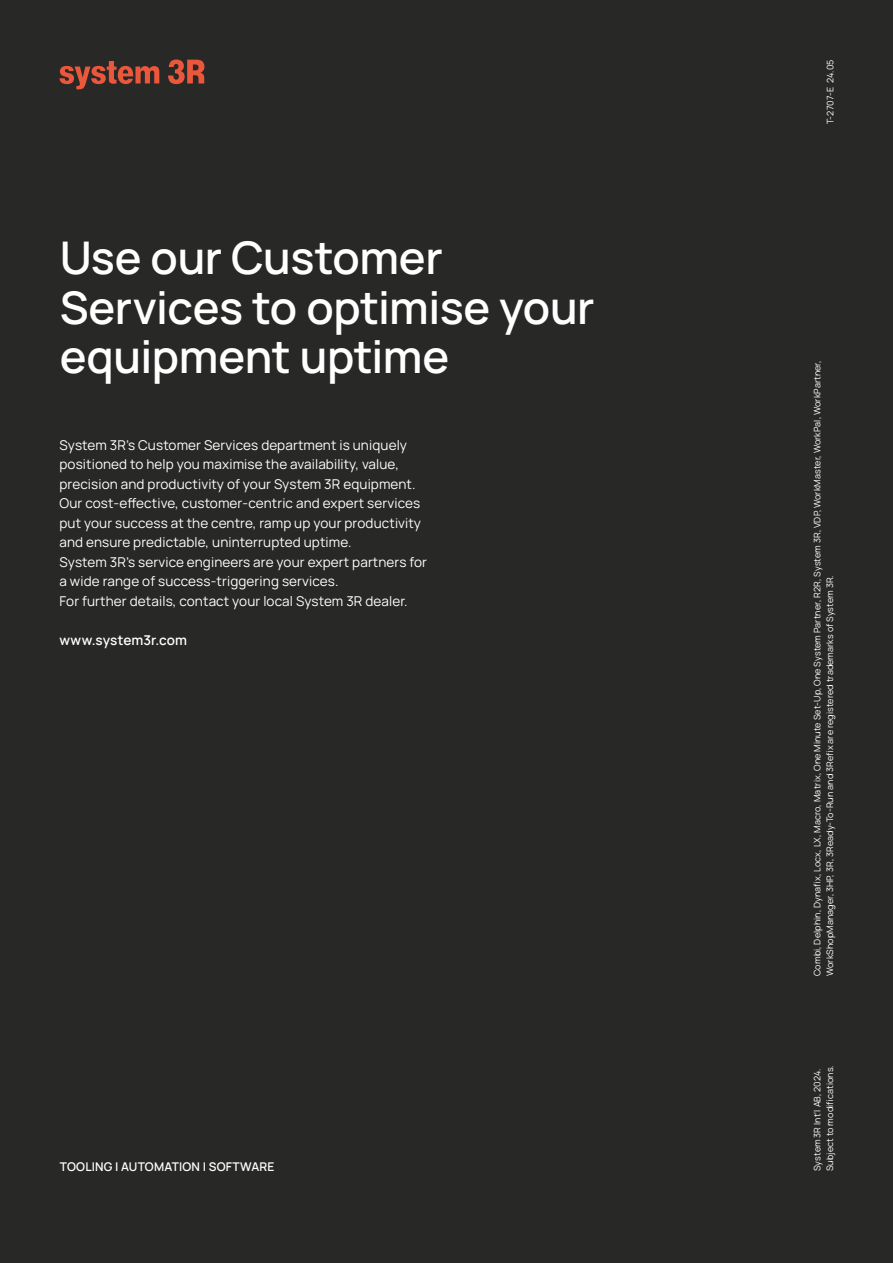
<style>
.page{position:relative;width:893px;height:1263px;background:#282827}
.page>*{position:absolute;margin:0;border:0;box-sizing:border-box;transform-origin:0 0}
.t1{font:600 45px/49.5px "Manrope";letter-spacing:-.01em;color:#fff}
.t2{font:13.5px/19.5px "Manrope";letter-spacing:.01em;color:#fff}
.t3{font:600 13.5px "Manrope";letter-spacing:.01em;color:#fff}
.t4{font:600 12px "Manrope";letter-spacing:.015em;color:#fff}
.t5{font:9px/12.8px "Manrope";letter-spacing:.01em;color:#fff}
</style>
<div class="page">
<svg style="left:60px;top:61px;width:99px;height:28px"></svg>
<svg style="left:168px;top:60px;width:36px;height:24px"></svg>
<h1 class="t1" style="left:60px;top:229px;width:536px">Use our Customer<br>Services to optimise your equipment uptime</h1>
<p class="t2" style="left:60px;top:434px;width:369px">System 3R’s Customer Services department is uniquely positioned to help you maximise the availability, value, precision and productivity of your System 3R equipment.<br>Our cost-effective, customer-centric and expert services put your success at the centre, ramp up your productivity and ensure predictable, uninterrupted uptime.<br>System 3R’s service engineers are your expert partners for a wide range of success-triggering services.<br>For further details, contact your local System 3R dealer.</p>
<p class="t3" style="left:60px;top:629px;width:129px">www.system3r.com</p>
<p class="t4" style="left:60px;top:1157px;width:216px">TOOLING | AUTOMATION | SOFTWARE</p>
<p class="t5" style="left:823px;top:124px;width:66px;rotate:-90deg">T-2707-E 24.05</p>
<p class="t5" style="left:810px;top:976px;width:617px;rotate:-90deg">Combi, Delphin, Dynafix, Locx, LX, Macro, Matrix, One Minute Set-Up, One System Partner, R2R, System 3R, VDP, WorkMaster, WorkPal, WorkPartner,<br>WorkShopManager, 3HP, 3R, 3Ready-To-Run and 3Refix are registered trademarks of System 3R.</p>
<p class="t5" style="left:810px;top:1171px;width:107px;rotate:-90deg">System 3R Int‘l AB, 2024.<br>Subject to modifications.</p>
</div>
